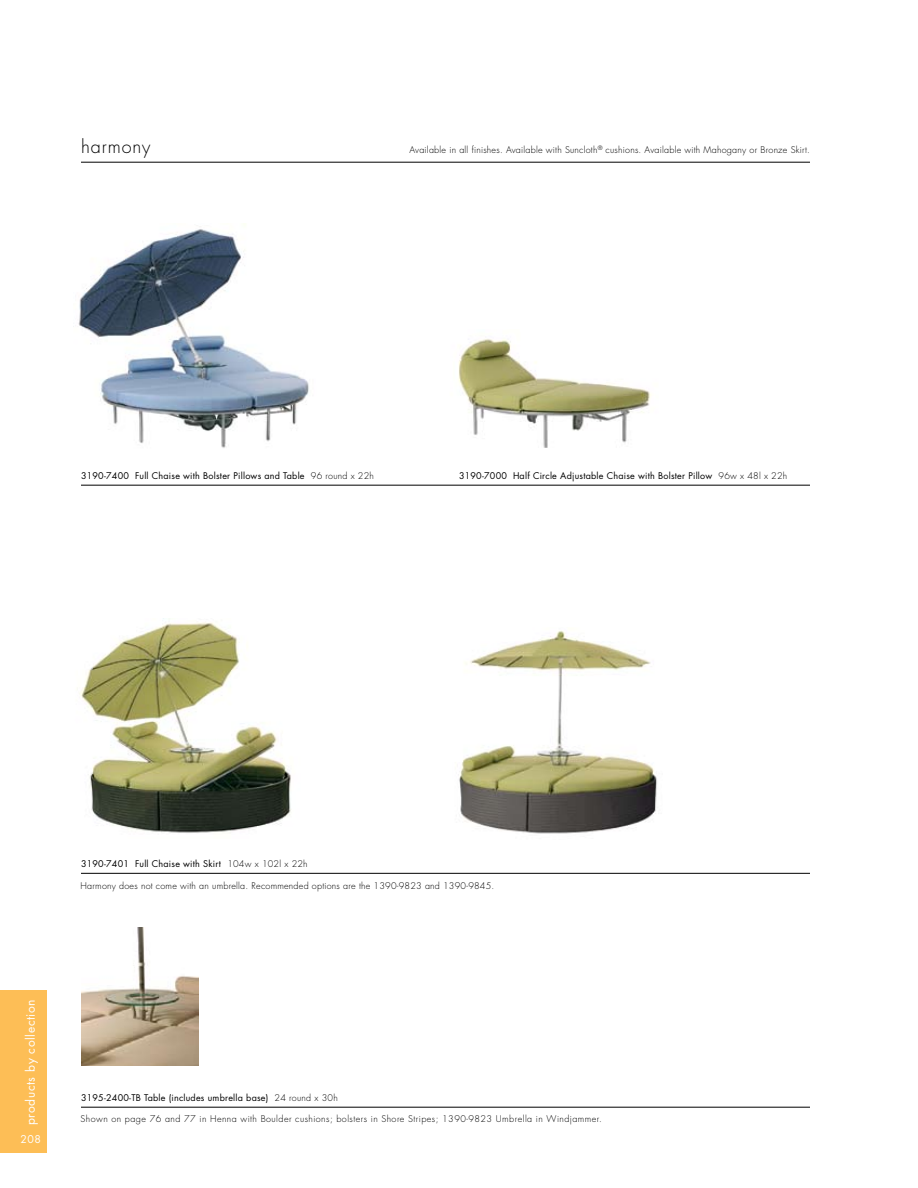
<style>
.page{position:relative;width:918px;height:1188px;background:#fff}
.page>*{position:absolute;margin:0;border:0;box-sizing:border-box;transform-origin:0 0}
.t1{font:300 18px "Futura";letter-spacing:.05em;color:#000}
.t2{font:12px "Futura";letter-spacing:.05em;color:#fff}
.t3{font:10.5px "Futura";color:#fff}
.t4{font:9px "Futura";letter-spacing:.025em;color:#000}
.t5{font:300 9px "Futura";letter-spacing:.025em;color:#000}
.t6{font:300 9px "Futura";letter-spacing:.05em;color:#000}
.s1{font-weight:300}
</style>
<div class="page">
<hr style="left:81px;top:162px;width:729px;height:1px;background:#000">
<hr style="left:81px;top:1107px;width:729px;height:1px;background:#000">
<hr style="left:81px;top:873px;width:729px;height:1px;background:#000">
<div style="left:0;top:990px;width:47px;height:162px;background:#fdbe56"></div>
<hr style="left:81px;top:485px;width:729px;height:1px;background:#000">
<img style="left:81px;top:927px;width:117px;height:139px">
<img style="left:77px;top:622px;width:214px;height:211px">
<img style="left:458px;top:630px;width:199px;height:204px">
<img style="left:458px;top:339px;width:193px;height:109px">
<img style="left:78px;top:224px;width:231px;height:224px">
<h1 class="t1" style="left:81px;top:134px;width:71px">harmony</h1>
<p class="t5" style="left:409px;top:144px;width:402px">Available in all finishes. Available with Suncloth<sup>®</sup> cushions. Available with Mahogany or Bronze Skirt.</p>
<p class="t4" style="left:81px;top:469px;width:295px">3190-7400 Full Chaise with Bolster Pillows and Table <span class="s1">96 round x 22h</span></p>
<p class="t4" style="left:459px;top:469px;width:330px">3190-7000 Half Circle Adjustable Chaise with Bolster Pillow <span class="s1">96w x 48l x 22h</span></p>
<p class="t4" style="left:81px;top:857px;width:228px">3190-7401 Full Chaise with Skirt <span class="s1">104w x 102l x 22h</span></p>
<p class="t5" style="left:81px;top:880px;width:415px">Harmony does not come with an umbrella. Recommended options are the 1390-9823 and 1390-9845.</p>
<h2 class="t2" style="left:22px;top:1125px;width:127px;rotate:-90deg">products by collection</h2>
<p class="t3" style="left:20px;top:1132px;width:22px">208</p>
<p class="t4" style="left:81px;top:1092px;width:258px">3195-2400-TB Table (includes umbrella base) <span class="s1">24 round x 30h</span></p>
<p class="t6" style="left:81px;top:1113px;width:523px">Shown on page 76 and 77 in Henna with Boulder cushions; bolsters in Shore Stripes; 1390-9823 Umbrella in Windjammer.</p>
</div>
